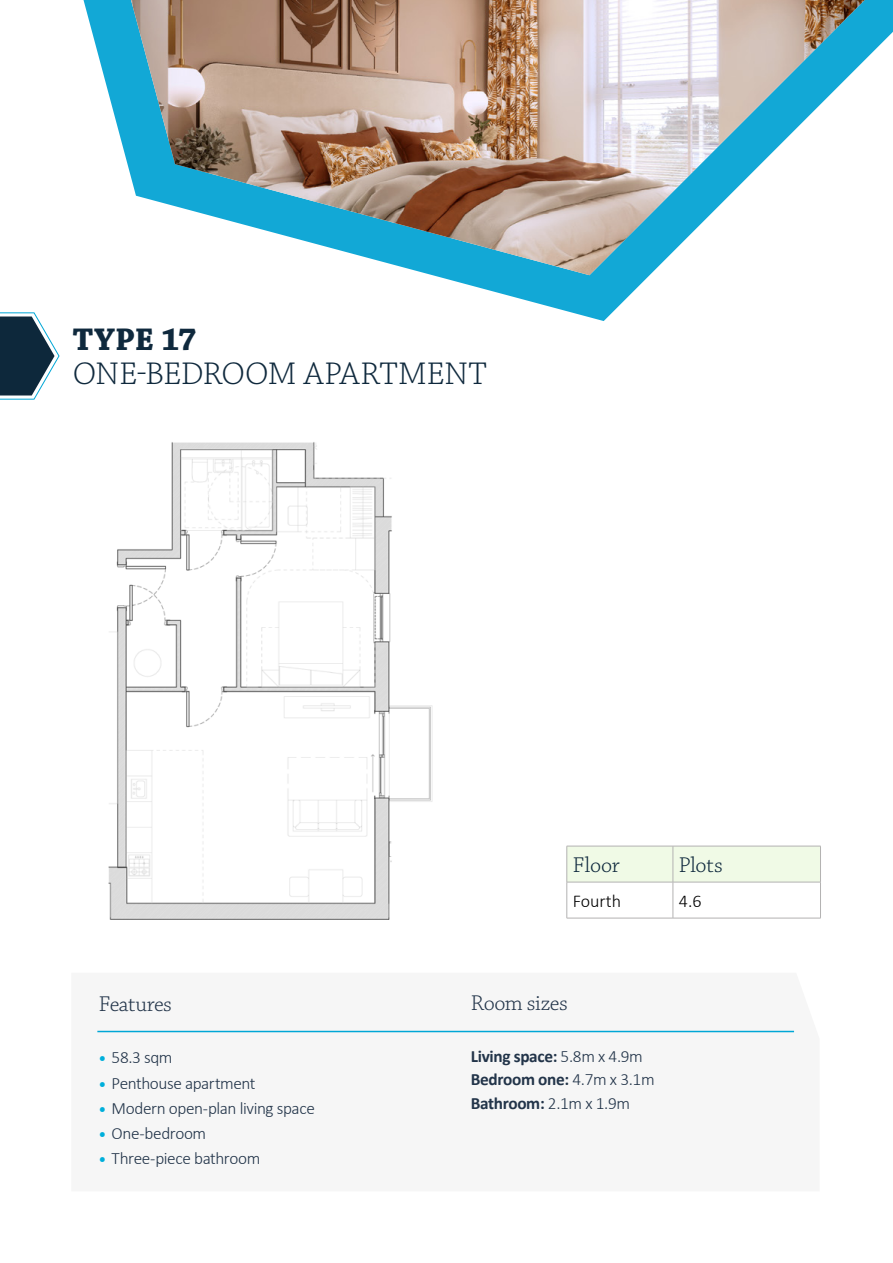
<style>
.page{position:relative;width:893px;height:1263px;background:#fff}
.page>*{position:absolute;margin:0;border:0;box-sizing:border-box;transform-origin:0 0}
.t1{font:300 33px "Chaparral Pro";letter-spacing:-.01em;color:#0f293d}
.t2{font:700 33px "Chaparral Pro";color:#0f293d}
.t3{font:300 22.5px "Chaparral Pro";letter-spacing:-.02em;color:#223449}
.t4{font:300 22.5px "Chaparral Pro";letter-spacing:-.015em;color:#0f293d}
.t5{font:300 18px "Calibri";color:#000}
.t6{font:300 17.25px "Calibri";letter-spacing:-.025em;color:#223449}
.t7{font:700 17.25px/23.2px "Calibri";letter-spacing:-.02em;color:#223449}
.s1{font-family:"Chaparral Pro";font-weight:700;color:#00afdb}
.s2{font-weight:300}
</style>
<div class="page">
<img style="left:108px;top:442px;width:325px;height:478px">
<svg style="left:0;top:312px;width:60px;height:88px"></svg>
<svg style="left:97px;top:1030px;width:698px;height:3px"></svg>
<hr style="left:97px;top:1031px;width:697px;height:1px;background:#00a7d6">
<svg style="left:84px;top:0;width:809px;height:321px"></svg>
<img style="left:131px;top:0;width:734px;height:275px">
<div style="left:568px;top:847px;width:252px;height:35px;background:#f0fae6"></div>
<hr style="left:567px;top:882px;width:106px;height:1px;background:#b3b2b2">
<hr style="left:673px;top:882px;width:148px;height:1px;background:#b3b2b2">
<hr style="left:567px;top:918px;width:106px;height:1px;background:#b3b2b2">
<hr style="left:673px;top:918px;width:148px;height:1px;background:#b3b2b2">
<hr style="left:567px;top:846px;width:106px;height:1px;background:#b3b2b2">
<hr style="left:567px;top:846px;width:1px;height:36px;background:#b3b2b2">
<hr style="left:673px;top:846px;width:148px;height:1px;background:#b3b2b2">
<hr style="left:673px;top:846px;width:1px;height:36px;background:#b3b2b2">
<hr style="left:820px;top:846px;width:1px;height:36px;background:#b3b2b2">
<hr style="left:567px;top:882px;width:1px;height:36px;background:#b3b2b2">
<hr style="left:673px;top:882px;width:1px;height:36px;background:#b3b2b2">
<hr style="left:820px;top:882px;width:1px;height:36px;background:#b3b2b2">
<h1 class="t2" style="left:73px;top:320px;width:125px">TYPE 17</h1>
<h1 class="t1" style="left:73px;top:356px;width:416px">ONE-BEDROOM APARTMENT</h1>
<h2 class="t4" style="left:573px;top:853px;width:48px">Floor</h2>
<h2 class="t4" style="left:679px;top:853px;width:45px">Plots</h2>
<p class="t5" style="left:573px;top:890px;width:50px">Fourth</p>
<p class="t5" style="left:679px;top:890px;width:24px">4.6</p>
<h2 class="t3" style="left:99px;top:991px;width:75px">Features</h2>
<p class="t6" style="left:99px;top:1047px;width:75px"><span class="s1">•</span> 58.3 sqm</p>
<p class="t6" style="left:99px;top:1072px;width:158px"><span class="s1">•</span> Penthouse apartment</p>
<p class="t6" style="left:99px;top:1097px;width:217px"><span class="s1">•</span> Modern open-plan living space</p>
<p class="t6" style="left:99px;top:1122px;width:109px"><span class="s1">•</span> One-bedroom</p>
<p class="t6" style="left:99px;top:1148px;width:163px"><span class="s1">•</span> Three-piece bathroom</p>
<h2 class="t3" style="left:471px;top:990px;width:98px">Room sizes</h2>
<p class="t7" style="left:471px;top:1044px;width:185px">Living space: <span class="s2">5.8m x 4.9m<br></span>Bedroom one: <span class="s2">4.7m x 3.1m<br></span>Bathroom: <span class="s2">2.1m x 1.9m</span></p>
</div>
